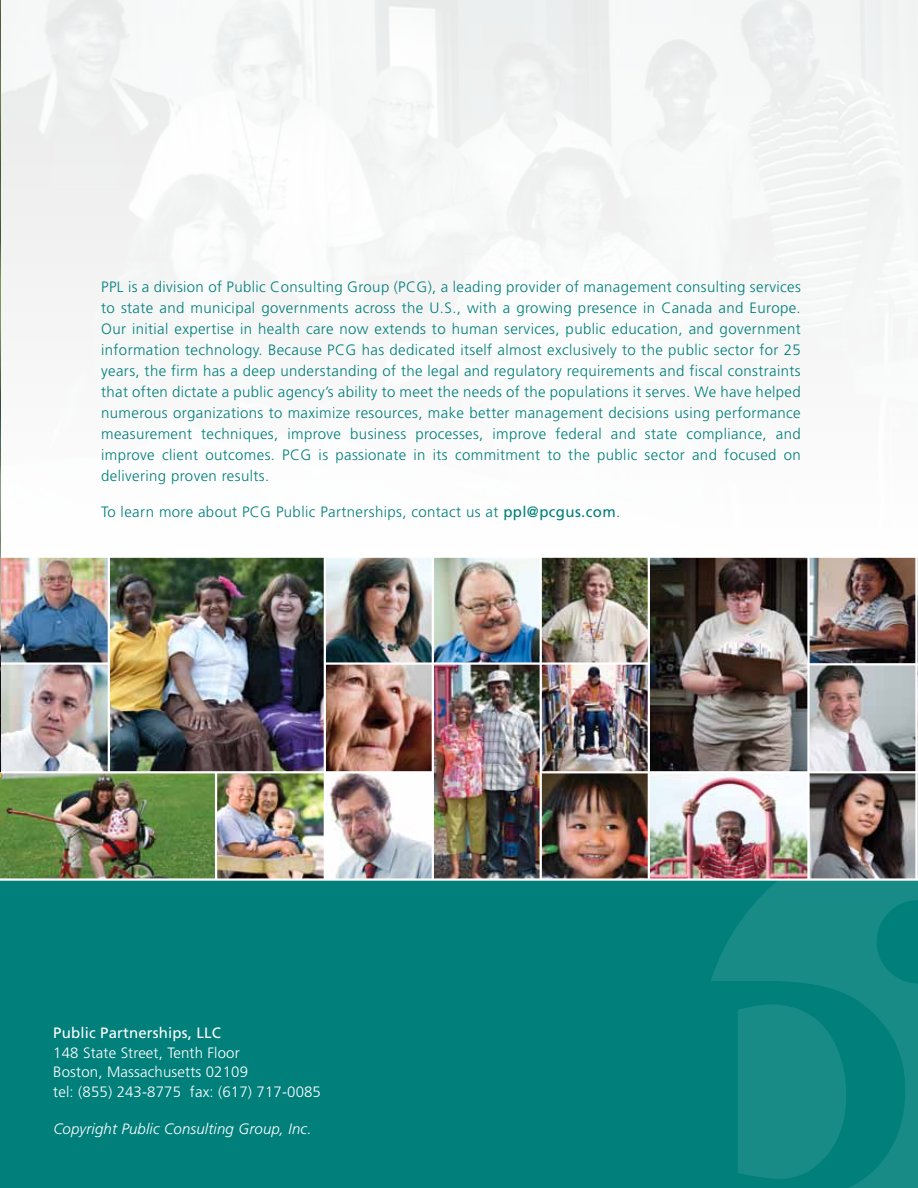
<style>
.page{position:relative;width:918px;height:1188px;background:#fff}
.page>*{position:absolute;margin:0;border:0;box-sizing:border-box;transform-origin:0 0}
.t1{font:300 15px/21px "Frutiger LT Std";letter-spacing:.025em;color:#007f7b;text-align:justify}
.t2{font:300 15px/19.5px "Frutiger LT Std";letter-spacing:.01em;color:#fff}
.t3{font:italic 300 15px "Frutiger LT Std";letter-spacing:.01em;color:#fff}
.t4{font:15px "Frutiger LT Std";letter-spacing:.01em;color:#fff}
.s1{font-weight:400}
</style>
<div class="page">
<div style="left:0;top:868px;width:918px;height:320px;background:#007f7b"></div>
<svg style="left:711px;top:881px;width:207px;height:307px;fill:#198b87"></svg>
<img style="left:810px;top:773px;width:105px;height:105px">
<img style="left:810px;top:665px;width:105px;height:106px">
<img style="left:810px;top:558px;width:105px;height:105px">
<img style="left:650px;top:774px;width:157px;height:104px">
<img style="left:650px;top:558px;width:157px;height:213px">
<img style="left:542px;top:773px;width:106px;height:105px">
<img style="left:542px;top:665px;width:106px;height:106px">
<img style="left:542px;top:558px;width:106px;height:104px">
<img style="left:434px;top:665px;width:106px;height:213px">
<img style="left:434px;top:558px;width:106px;height:104px">
<img style="left:326px;top:773px;width:106px;height:105px">
<img style="left:326px;top:665px;width:106px;height:106px">
<img style="left:326px;top:558px;width:106px;height:104px">
<img style="left:217px;top:773px;width:107px;height:105px">
<img style="left:110px;top:558px;width:214px;height:213px">
<img style="left:0;top:773px;width:215px;height:105px">
<img style="left:1px;top:665px;width:107px;height:106px">
<img style="left:1px;top:558px;width:107px;height:104px">
<hr style="left:0;top:878px;width:918px;height:3px;background:#fff">
<hr style="left:915px;top:557px;width:3px;height:323px;background:#fff">
<hr style="left:807px;top:557px;width:3px;height:323px;background:#fff">
<hr style="left:648px;top:557px;width:2px;height:323px;background:#fff">
<hr style="left:540px;top:557px;width:2px;height:323px;background:#fff">
<hr style="left:432px;top:557px;width:2px;height:323px;background:#fff">
<hr style="left:324px;top:557px;width:2px;height:323px;background:#fff">
<hr style="left:215px;top:772px;width:2px;height:108px;background:#fff">
<hr style="left:0;top:647px;width:1px;height:130px;background:#fdb913">
<img style="left:0;top:0;width:1px;height:771px">
<hr style="left:0;top:28px;width:1px;height:110px;background:#000">
<p class="t1" style="left:101px;top:277px;width:701px">PPL is a division of Public Consulting Group (PCG), a leading provider of management consulting services to state and municipal governments across the U.S., with a growing presence in Canada and Europe.<br>Our initial expertise in health care now extends to human services, public education, and government information technology. Because PCG has dedicated itself almost exclusively to the public sector for 25 years, the firm has a deep understanding of the legal and regulatory requirements and fiscal constraints that often dictate a public agency’s ability to meet the needs of the populations it serves. We have helped numerous organizations to maximize resources, make better management decisions using performance measurement techniques, improve business processes, improve federal and state compliance, and improve client outcomes. PCG is passionate in its commitment to the public sector and focused on delivering proven results.</p>
<p class="t1" style="left:101px;top:502px;width:521px">To learn more about PCG Public Partnerships, contact us at <span class="s1">ppl@pcgus.com</span>.</p>
<p class="t4" style="left:53px;top:1024px;width:169px">Public Partnerships, LLC</p>
<p class="t2" style="left:53px;top:1043px;width:269px">148 State Street, Tenth Floor<br>Boston, Massachusetts 02109<br>tel: (855) 243-8775 fax: (617) 717-0085</p>
<p class="t3" style="left:53px;top:1120px;width:260px">Copyright Public Consulting Group, Inc.</p>
</div>
